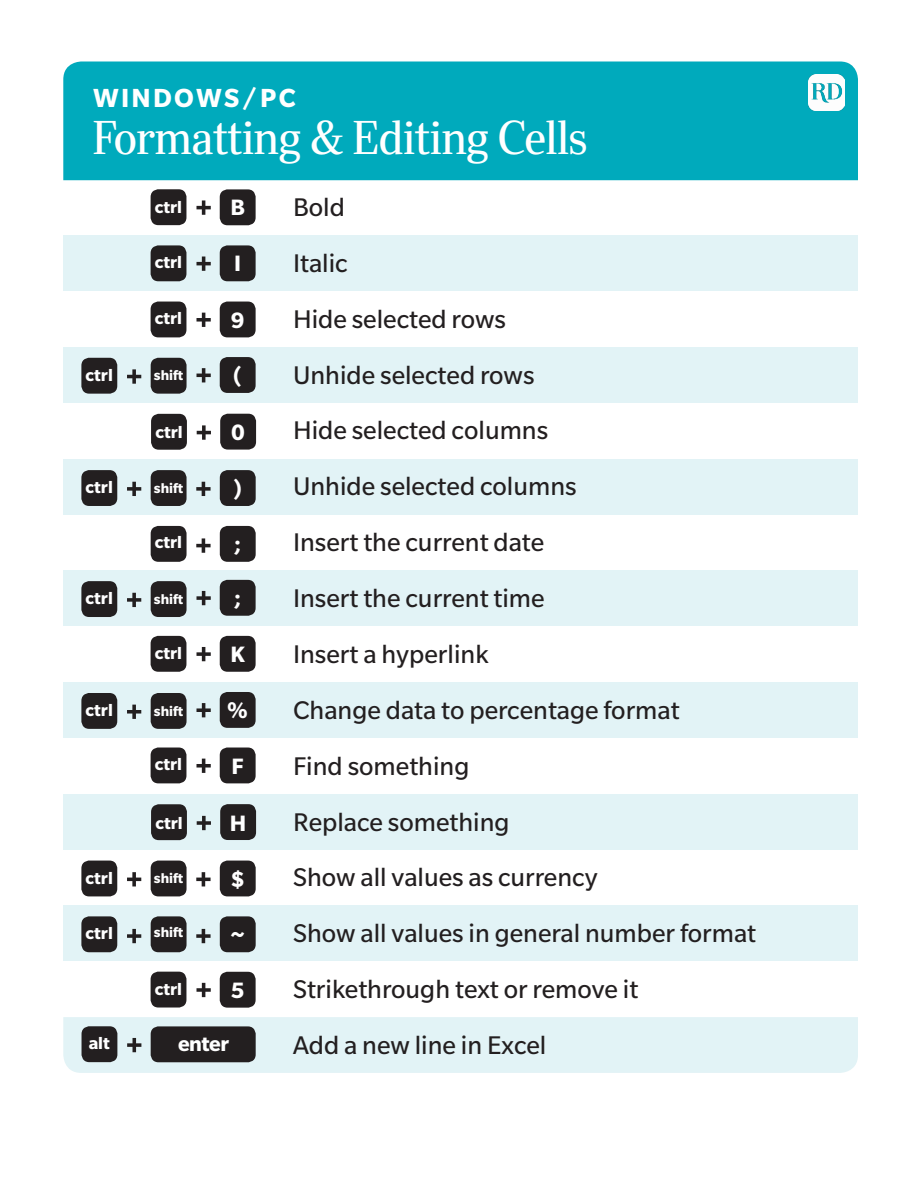
<style>
.page{position:relative;width:918px;height:1188px;background:#fff}
.page>*{position:absolute;margin:0;border:0;box-sizing:border-box;transform-origin:0 0}
.t1{font:45.3px "Ysobel Display Std";color:#fff}
.t2{font:700 28.5px "Slate Std";letter-spacing:.08em;color:#fff}
.t3{font:27.9px "Slate Std";color:#231f20}
.t4{font:700 24.15px "Slate Std";color:#fff}
.t5{font:700 22.5px "Slate Std";letter-spacing:-.02em;color:#fff}
.t6{font:700 18.45px "Slate Std";color:#fff}
.t7{font:700 15px "Slate Std";color:#fff}
</style>
<div class="page">
<div style="left:63px;top:235px;width:795px;height:56px;background:#e2f3f6"></div>
<div style="left:63px;top:682px;width:795px;height:56px;background:#e2f3f6"></div>
<div style="left:63px;top:347px;width:795px;height:56px;background:#e2f3f6"></div>
<div style="left:63px;top:794px;width:795px;height:56px;background:#e2f3f6"></div>
<div style="left:63px;top:459px;width:795px;height:55px;background:#e2f3f6"></div>
<div style="left:63px;top:905px;width:795px;height:56px;background:#e2f3f6"></div>
<div style="left:63px;top:570px;width:795px;height:56px;background:#e2f3f6"></div>
<div style="left:63px;top:1017px;width:795px;height:56px;background:#e2f3f6"></div>
<div style="left:220px;top:414px;width:36px;height:36px;background:#231f20;border-radius:8px"></div>
<div style="left:220px;top:804px;width:36px;height:36px;background:#231f20;border-radius:8px"></div>
<div style="left:151px;top:414px;width:36px;height:36px;background:#231f20;border-radius:8px"></div>
<div style="left:151px;top:804px;width:36px;height:36px;background:#231f20;border-radius:8px"></div>
<svg style="left:197px;top:425px;width:14px;height:15px"></svg>
<svg style="left:197px;top:816px;width:14px;height:14px"></svg>
<div style="left:151px;top:861px;width:36px;height:35px;background:#231f20;border-radius:8px"></div>
<div style="left:151px;top:693px;width:36px;height:36px;background:#231f20;border-radius:8px"></div>
<div style="left:151px;top:581px;width:36px;height:36px;background:#231f20;border-radius:8px"></div>
<div style="left:151px;top:470px;width:36px;height:36px;background:#231f20;border-radius:8px"></div>
<div style="left:151px;top:358px;width:36px;height:36px;background:#231f20;border-radius:8px"></div>
<div style="left:81px;top:861px;width:36px;height:35px;background:#231f20;border-radius:8px"></div>
<div style="left:81px;top:693px;width:36px;height:36px;background:#231f20;border-radius:8px"></div>
<div style="left:81px;top:581px;width:36px;height:36px;background:#231f20;border-radius:8px"></div>
<div style="left:81px;top:470px;width:36px;height:36px;background:#231f20;border-radius:8px"></div>
<div style="left:81px;top:358px;width:36px;height:36px;background:#231f20;border-radius:8px"></div>
<div style="left:220px;top:470px;width:36px;height:36px;background:#231f20;border-radius:8px"></div>
<div style="left:220px;top:861px;width:36px;height:35px;background:#231f20;border-radius:8px"></div>
<svg style="left:196px;top:482px;width:15px;height:14px"></svg>
<svg style="left:196px;top:872px;width:15px;height:14px"></svg>
<svg style="left:127px;top:872px;width:14px;height:14px"></svg>
<svg style="left:127px;top:705px;width:14px;height:14px"></svg>
<svg style="left:127px;top:593px;width:14px;height:14px"></svg>
<svg style="left:127px;top:482px;width:14px;height:14px"></svg>
<svg style="left:127px;top:369px;width:14px;height:15px"></svg>
<svg style="left:196px;top:538px;width:15px;height:15px"></svg>
<svg style="left:196px;top:929px;width:15px;height:14px"></svg>
<svg style="left:127px;top:929px;width:14px;height:14px"></svg>
<div style="left:151px;top:526px;width:36px;height:36px;background:#231f20;border-radius:8px"></div>
<div style="left:151px;top:916px;width:36px;height:36px;background:#231f20;border-radius:8px"></div>
<div style="left:81px;top:916px;width:36px;height:36px;background:#231f20;border-radius:8px"></div>
<div style="left:220px;top:526px;width:36px;height:36px;background:#231f20;border-radius:8px"></div>
<div style="left:220px;top:916px;width:36px;height:36px;background:#231f20;border-radius:8px"></div>
<div style="left:220px;top:245px;width:36px;height:36px;background:#231f20;border-radius:8px"></div>
<div style="left:220px;top:636px;width:36px;height:36px;background:#231f20;border-radius:8px"></div>
<div style="left:151px;top:245px;width:35px;height:36px;background:#231f20;border-radius:8px"></div>
<div style="left:151px;top:636px;width:35px;height:36px;background:#231f20;border-radius:8px"></div>
<svg style="left:197px;top:257px;width:14px;height:14px"></svg>
<svg style="left:197px;top:647px;width:14px;height:14px"></svg>
<div style="left:220px;top:302px;width:36px;height:35px;background:#231f20;border-radius:8px"></div>
<div style="left:220px;top:692px;width:36px;height:36px;background:#231f20;border-radius:8px"></div>
<div style="left:220px;top:357px;width:36px;height:36px;background:#231f20;border-radius:8px"></div>
<div style="left:220px;top:748px;width:36px;height:35px;background:#231f20;border-radius:8px"></div>
<div style="left:151px;top:302px;width:35px;height:35px;background:#231f20;border-radius:8px"></div>
<div style="left:151px;top:748px;width:35px;height:35px;background:#231f20;border-radius:8px"></div>
<svg style="left:197px;top:313px;width:14px;height:14px"></svg>
<svg style="left:197px;top:703px;width:14px;height:14px"></svg>
<svg style="left:197px;top:368px;width:14px;height:14px"></svg>
<svg style="left:197px;top:759px;width:14px;height:14px"></svg>
<div style="left:220px;top:189px;width:36px;height:36px;background:#231f20;border-radius:8px"></div>
<div style="left:220px;top:580px;width:36px;height:36px;background:#231f20;border-radius:8px"></div>
<div style="left:220px;top:972px;width:36px;height:36px;background:#231f20;border-radius:8px"></div>
<div style="left:151px;top:189px;width:35px;height:36px;background:#231f20;border-radius:8px"></div>
<div style="left:151px;top:972px;width:35px;height:36px;background:#231f20;border-radius:8px"></div>
<svg style="left:197px;top:200px;width:14px;height:15px"></svg>
<svg style="left:197px;top:591px;width:14px;height:14px"></svg>
<svg style="left:197px;top:983px;width:14px;height:14px"></svg>
<svg style="left:127px;top:1038px;width:14px;height:14px"></svg>
<div style="left:151px;top:1026px;width:105px;height:36px;background:#231f20;border-radius:8px"></div>
<div style="left:82px;top:1026px;width:35px;height:36px;background:#231f20;border-radius:8px"></div>
<div style="left:63px;top:62px;width:795px;height:118px;background:#00aabc"></div>
<img style="left:808px;top:74px;width:36px;height:36px">
<p class="t2" style="left:93px;top:83px;width:204px">WINDOWS/PC</p>
<p class="t1" style="left:93px;top:111px;width:496px">Formatting &amp; Editing Cells</p>
<p class="t6" style="left:155px;top:197px;width:29px">ctrl</p>
<p class="t4" style="left:230px;top:195px;width:16px">B</p>
<p class="t6" style="left:155px;top:252px;width:29px">ctrl</p>
<p class="t4" style="left:234px;top:251px;width:9px">I</p>
<p class="t6" style="left:155px;top:308px;width:29px">ctrl</p>
<p class="t4" style="left:231px;top:307px;width:15px">9</p>
<p class="t6" style="left:86px;top:365px;width:29px">ctrl</p>
<p class="t7" style="left:154px;top:367px;width:31px">shift</p>
<p class="t4" style="left:233px;top:362px;width:10px">(</p>
<p class="t6" style="left:155px;top:422px;width:29px">ctrl</p>
<p class="t4" style="left:231px;top:419px;width:15px">0</p>
<p class="t6" style="left:86px;top:478px;width:29px">ctrl</p>
<p class="t7" style="left:154px;top:480px;width:31px">shift</p>
<p class="t4" style="left:233px;top:476px;width:10px">)</p>
<p class="t6" style="left:155px;top:532px;width:29px">ctrl</p>
<p class="t4" style="left:234px;top:531px;width:8px">;</p>
<p class="t6" style="left:86px;top:589px;width:29px">ctrl</p>
<p class="t7" style="left:154px;top:591px;width:31px">shift</p>
<p class="t4" style="left:234px;top:585px;width:8px">;</p>
<p class="t6" style="left:155px;top:643px;width:29px">ctrl</p>
<p class="t4" style="left:230px;top:641px;width:16px">K</p>
<p class="t6" style="left:86px;top:700px;width:29px">ctrl</p>
<p class="t7" style="left:154px;top:703px;width:31px">shift</p>
<p class="t4" style="left:227px;top:697px;width:22px">%</p>
<p class="t6" style="left:155px;top:754px;width:29px">ctrl</p>
<p class="t4" style="left:232px;top:753px;width:14px">F</p>
<p class="t6" style="left:155px;top:813px;width:29px">ctrl</p>
<p class="t4" style="left:230px;top:810px;width:18px">H</p>
<p class="t6" style="left:86px;top:868px;width:29px">ctrl</p>
<p class="t7" style="left:154px;top:870px;width:31px">shift</p>
<p class="t4" style="left:231px;top:866px;width:15px">$</p>
<p class="t6" style="left:86px;top:923px;width:29px">ctrl</p>
<p class="t7" style="left:154px;top:924px;width:31px">shift</p>
<p class="t4" style="left:231px;top:922px;width:15px">~</p>
<p class="t6" style="left:155px;top:979px;width:29px">ctrl</p>
<p class="t4" style="left:231px;top:977px;width:15px">5</p>
<p class="t6" style="left:89px;top:1033px;width:23px">alt</p>
<p class="t5" style="left:178px;top:1031px;width:53px">enter</p>
<p class="t3" style="left:293px;top:193px;width:53px">Bold</p>
<p class="t3" style="left:293px;top:249px;width:56px">Italic</p>
<p class="t3" style="left:293px;top:304px;width:215px">Hide selected rows</p>
<p class="t3" style="left:293px;top:360px;width:243px">Unhide selected rows</p>
<p class="t3" style="left:293px;top:416px;width:257px">Hide selected columns</p>
<p class="t3" style="left:293px;top:472px;width:285px">Unhide selected columns</p>
<p class="t3" style="left:293px;top:528px;width:253px">Insert the current date</p>
<p class="t3" style="left:293px;top:584px;width:253px">Insert the current time</p>
<p class="t3" style="left:293px;top:640px;width:197px">Insert a hyperlink</p>
<p class="t3" style="left:293px;top:696px;width:388px">Change data to percentage format</p>
<p class="t3" style="left:293px;top:751px;width:178px">Find something</p>
<p class="t3" style="left:293px;top:807px;width:218px">Replace something</p>
<p class="t3" style="left:293px;top:863px;width:306px">Show all values as currency</p>
<p class="t3" style="left:293px;top:919px;width:465px">Show all values in general number format</p>
<p class="t3" style="left:293px;top:975px;width:347px">Strikethrough text or remove it</p>
<p class="t3" style="left:293px;top:1031px;width:255px">Add a new line in Excel</p>
</div>
